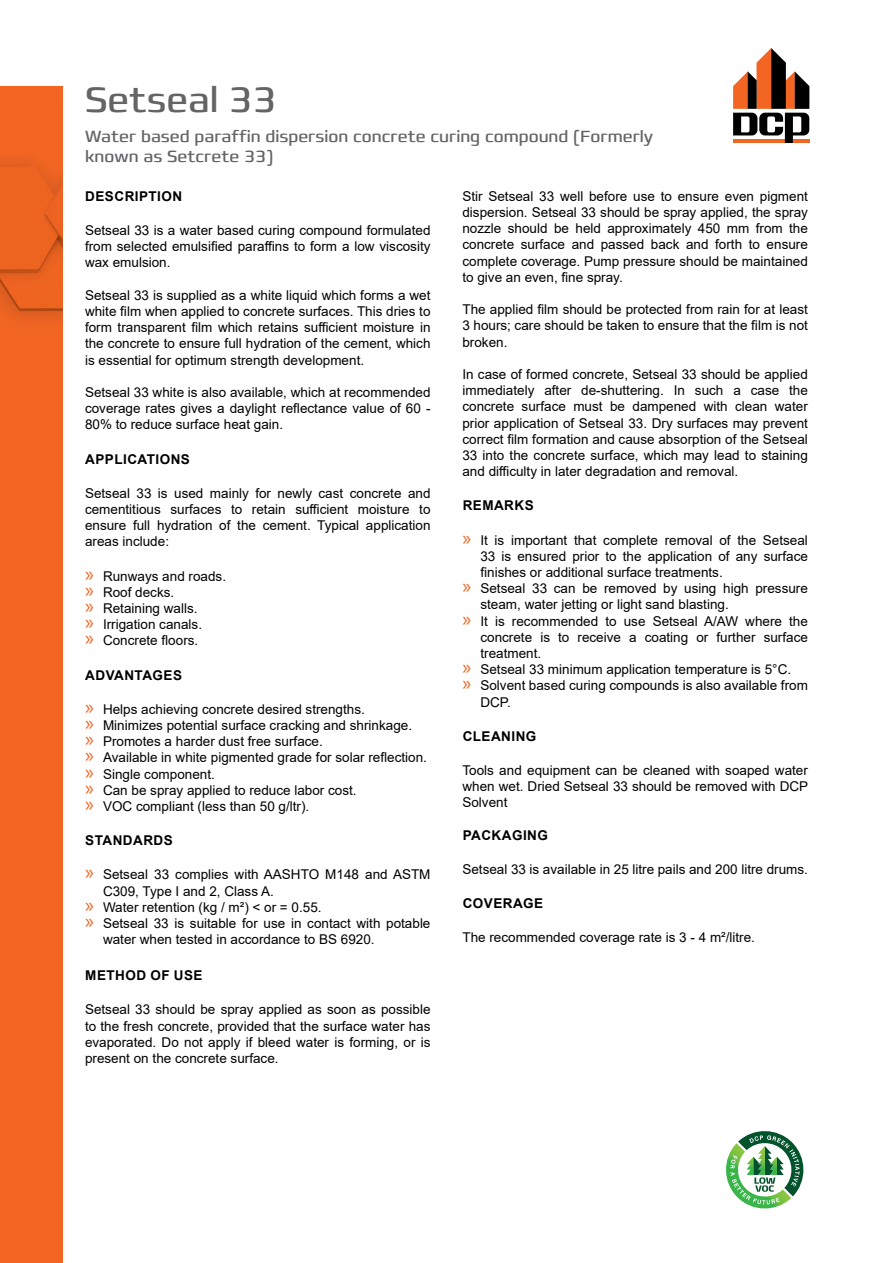
<style>
.page{position:relative;width:893px;height:1263px;background:#fff}
.page>*{position:absolute;margin:0;border:0;box-sizing:border-box;transform-origin:0 0}
.t1{font:36px "Francker CYR";color:#636466}
.t2{font:16.5px/19.8px "Francker CYR";color:#636466}
.t3{font:13.5px/16.2px "Arial";color:#000;text-align:justify}
.t4{font:700 13.5px "Arial";letter-spacing:.035em;color:#000}
.s1{font-family:"Myriad Pro";font-size:21px;color:#f26522}
</style>
<div class="page">
<svg style="left:726px;top:1131px;width:78px;height:78px"></svg>
<svg style="left:733px;top:48px;width:76px;height:95px"></svg>
<div style="left:0;top:86px;width:63px;height:1177px;background:#f26522"></div>
<img style="left:0;top:161px;width:63px;height:158px">
<h1 class="t1" style="left:85px;top:77px;width:193px">Setseal 33</h1>
<p class="t2" style="left:85px;top:127px;width:570px">Water based paraffin dispersion concrete curing compound (Formerly known as Setcrete 33)</p>
<p class="t4" style="left:85px;top:186px;width:98px">DESCRIPTION</p>
<p class="t3" style="left:85px;top:222px;width:347px">Setseal 33 is a water based curing compound formulated from selected emulsified paraffins to form a low viscosity wax emulsion.</p>
<p class="t3" style="left:85px;top:287px;width:347px">Setseal 33 is supplied as a white liquid which forms a wet white film when applied to concrete surfaces. This dries to form transparent film which retains sufficient moisture in the concrete to ensure full hydration of the cement, which is essential for optimum strength development.</p>
<p class="t3" style="left:85px;top:384px;width:347px">Setseal 33 white is also available, which at recommended coverage rates gives a daylight reflectance value of 60 - 80% to reduce surface heat gain.</p>
<p class="t4" style="left:85px;top:449px;width:106px">APPLICATIONS</p>
<p class="t3" style="left:85px;top:485px;width:347px">Setseal 33 is used mainly for newly cast concrete and cementitious surfaces to retain sufficient moisture to ensure full hydration of the cement. Typical application areas include:</p>
<p class="t3" style="left:85px;top:568px;width:143px;text-align:left"><span class="s1">»</span> Runways and roads. <span class="s1">»</span> Roof decks.<br><span class="s1">»</span> Retaining walls.<br><span class="s1">»</span> Irrigation canals.<br><span class="s1">»</span> Concrete floors.</p>
<p class="t4" style="left:85px;top:665px;width:98px">ADVANTAGES</p>
<p class="t3" style="left:85px;top:701px;width:343px;text-align:left"><span class="s1">»</span> Helps achieving concrete desired strengths.<br><span class="s1">»</span> Minimizes potential surface cracking and shrinkage.<br><span class="s1">»</span> Promotes a harder dust free surface.<br><span class="s1">»</span> Available in white pigmented grade for solar reflection. <span class="s1">»</span> Single component.<br><span class="s1">»</span> Can be spray applied to reduce labor cost.<br><span class="s1">»</span> VOC compliant (less than 50 g/ltr).</p>
<p class="t4" style="left:85px;top:831px;width:89px">STANDARDS</p>
<p class="t3" style="left:85px;top:866px;width:347px"><span class="s1">»</span> Setseal 33 complies with AASHTO M148 and ASTM</p>
<p class="t3" style="left:103px;top:883px;width:172px">C309, Type I and 2, Class A.</p>
<p class="t3" style="left:85px;top:899px;width:238px"><span class="s1">»</span> Water retention (kg / m²) &lt; or = 0.55.</p>
<p class="t3" style="left:85px;top:915px;width:347px"><span class="s1">»</span> Setseal 33 is suitable for use in contact with potable</p>
<p class="t3" style="left:103px;top:931px;width:273px">water when tested in accordance to BS 6920.</p>
<p class="t4" style="left:85px;top:966px;width:119px">METHOD OF USE</p>
<p class="t3" style="left:85px;top:1001px;width:347px">Setseal 33 should be spray applied as soon as possible to the fresh concrete, provided that the surface water has evaporated. Do not apply if bleed water is forming, or is present on the concrete surface.</p>
<p class="t3" style="left:462px;top:188px;width:347px">Stir Setseal 33 well before use to ensure even pigment dispersion. Setseal 33 should be spray applied, the spray nozzle should be held approximately 450 mm from the concrete surface and passed back and forth to ensure complete coverage. Pump pressure should be maintained to give an even, fine spray.</p>
<p class="t3" style="left:462px;top:301px;width:347px">The applied film should be protected from rain for at least 3 hours; care should be taken to ensure that the film is not broken.</p>
<p class="t3" style="left:462px;top:366px;width:347px">In case of formed concrete, Setseal 33 should be applied immediately after de-shuttering. In such a case the concrete surface must be dampened with clean water prior application of Setseal 33. Dry surfaces may prevent correct film formation and cause absorption of the Setseal 33 into the concrete surface, which may lead to staining and difficulty in later degradation and removal.</p>
<p class="t4" style="left:463px;top:496px;width:73px">REMARKS</p>
<p class="t3" style="left:462px;top:532px;width:347px"><span class="s1">»</span> It is important that complete removal of the Setseal</p>
<p class="t3" style="left:480px;top:548px;width:329px">33 is ensured prior to the application of any surface</p>
<p class="t3" style="left:480px;top:564px;width:244px">finishes or additional surface treatments.</p>
<p class="t3" style="left:462px;top:580px;width:347px"><span class="s1">»</span> Setseal 33 can be removed by using high pressure</p>
<p class="t3" style="left:480px;top:596px;width:250px">steam, water jetting or light sand blasting.</p>
<p class="t3" style="left:462px;top:613px;width:347px"><span class="s1">»</span> It is recommended to use Setseal A/AW where the</p>
<p class="t3" style="left:480px;top:629px;width:329px">concrete is to receive a coating or further surface</p>
<p class="t3" style="left:480px;top:645px;width:62px">treatment.</p>
<p class="t3" style="left:462px;top:661px;width:330px"><span class="s1">»</span> Setseal 33 minimum application temperature is 5°C.</p>
<p class="t3" style="left:462px;top:677px;width:347px"><span class="s1">»</span> Solvent based curing compounds is also available from</p>
<p class="t3" style="left:480px;top:694px;width:32px">DCP.</p>
<p class="t4" style="left:463px;top:726px;width:75px">CLEANING</p>
<p class="t3" style="left:462px;top:762px;width:347px">Tools and equipment can be cleaned with soaped water when wet. Dried Setseal 33 should be removed with DCP Solvent</p>
<p class="t4" style="left:463px;top:825px;width:87px">PACKAGING</p>
<p class="t3" style="left:462px;top:861px;width:347px">Setseal 33 is available in 25 litre pails and 200 litre drums.</p>
<p class="t4" style="left:463px;top:894px;width:82px">COVERAGE</p>
<p class="t3" style="left:462px;top:929px;width:294px">The recommended coverage rate is 3 - 4 m²/litre.</p>
</div>
